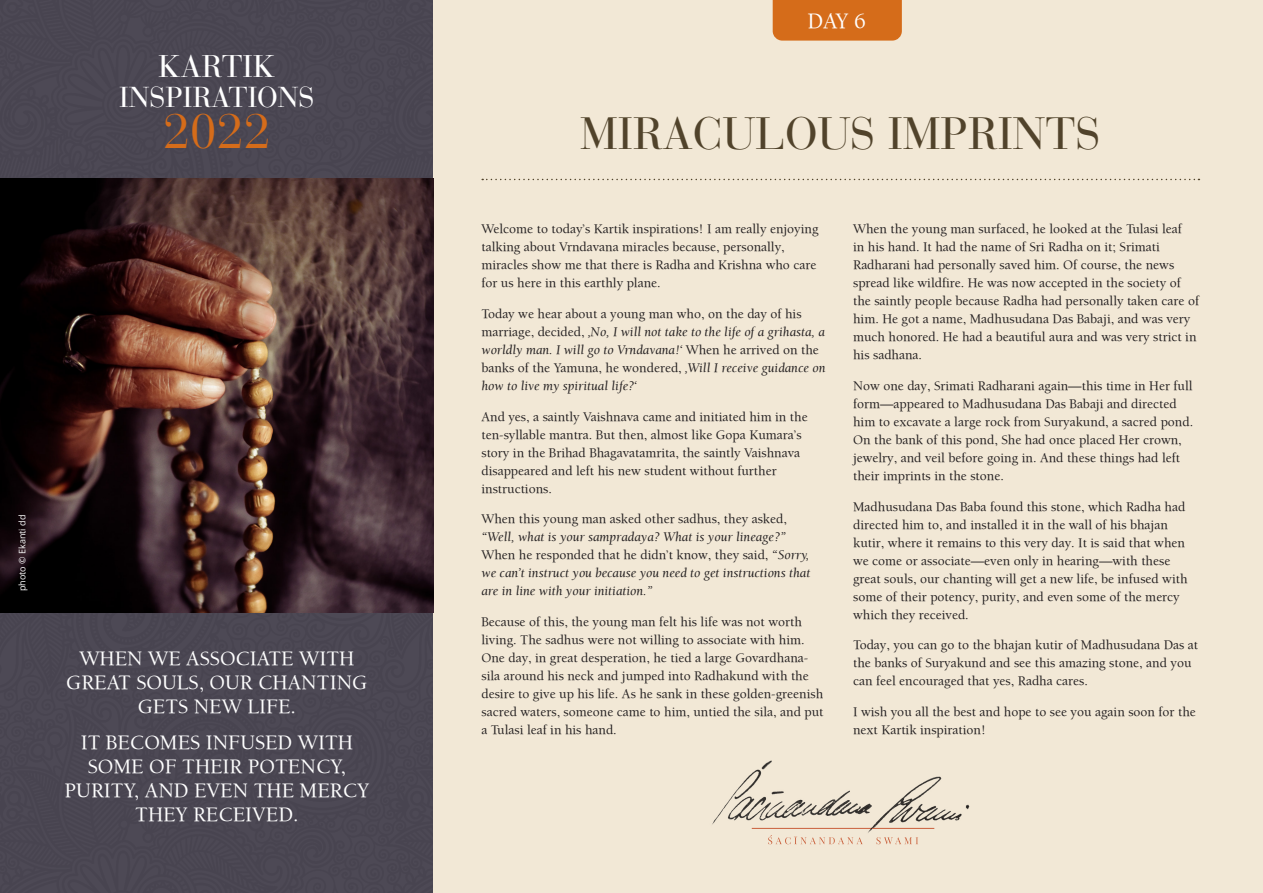
<style>
.page{position:relative;width:1263px;height:893px;background:#fff}
.page>*{position:absolute;margin:0;border:0;box-sizing:border-box;transform-origin:0 0}
.t1{font:48.45px "Bauer Bodoni";color:#d56c1a}
.t2{font:45px "Bauer Bodoni";color:#51432b}
.t3{font:31.2px "Bauer Bodoni";color:#fff}
.t4{font:28.65px "Bauer Bodoni";color:#fff}
.t5{font:22.5px "Balaram";color:#fff}
.t6{font:21px/24px "Balaram";color:#fff;text-align:center}
.t7{font:13.5px/18px "Balaram";color:#231f20}
.t8{font:italic 13.5px/18px "Balaram";color:#231f20}
.t9{font:9px "Open Sans";color:#fff}
.s1{font-style:normal}
</style>
<div class="page">
<div style="left:0;top:0;width:434px;height:893px;background:#4a4652"></div>
<div style="left:434px;top:0;width:829px;height:893px;background:#f2e8d6"></div>
<svg style="left:768px;top:835px;width:150px;height:9px"></svg>
<img style="left:712px;top:760px;width:258px;height:73px">
<svg style="left:482px;top:179px;width:717px;height:1px"></svg>
<div style="left:773px;top:0;width:129px;height:41px;background:#d56c1a"></div>
<img style="left:0;top:179px;width:434px;height:433px">
<h3 class="t3" style="left:158px;top:48px;width:119px">KARTIK</h3>
<h3 class="t4" style="left:119px;top:80px;width:197px">INSPIRATIONS</h3>
<h1 class="t1" style="left:163px;top:103px;width:109px">2022</h1>
<p class="t9" style="left:16px;top:591px;width:78px;rotate:-90deg">photo © Ekanti dd</p>
<h3 class="t6" style="left:66px;top:645px;width:303px">WHEN WE ASSOCIATE WITH<br>GREAT SOULS, OUR CHANTING<br>GETS NEW LIFE.</h3>
<h3 class="t6" style="left:65px;top:730px;width:306px">IT BECOMES INFUSED WITH<br>SOME OF THEIR POTENCY,<br>PURITY, AND EVEN THE MERCY<br>THEY RECEIVED.</h3>
<h3 class="t5" style="left:807px;top:7px;width:60px">DAY 6</h3>
<h2 class="t2" style="left:580px;top:107px;width:522px">MIRACULOUS IMPRINTS</h2>
<p class="t7" style="left:481px;top:220px;width:339px">Welcome to today’s Kartik inspirations! I am really enjoying talking about Vrndavana miracles because, personally, miracles show me that there is Radha and Krishna who care for us here in this earthly plane.</p>
<p class="t8" style="left:481px;top:304px;width:345px"><span class="s1">Today we hear about a young man who, on the day of his marriage, decided,</span> ‚No, I will not take to the life of a grihasta, a worldly man. I will go to Vrndavana!‘ <span class="s1">When he arrived on the banks of the Yamuna, he wondered,</span> ‚Will I receive guidance on how to live my spiritual life?‘</p>
<p class="t7" style="left:481px;top:407px;width:328px">And yes, a saintly Vaishnava came and initiated him in the ten-syllable mantra. But then, almost like Gopa Kumara’s story in the Brihad Bhagavatamrita, the saintly Vaishnava disappeared and left his new student without further instructions.</p>
<p class="t7" style="left:481px;top:510px;width:307px">When this young man asked other sadhus, they asked,</p>
<p class="t8" style="left:481px;top:528px;width:330px">“Well, what is your sampradaya? What is your lineage?” <span class="s1">When he responded that he didn’t know, they said,</span> “Sorry, we can’t instruct you because you need to get instructions that are in line with your initiation.”</p>
<p class="t7" style="left:481px;top:613px;width:343px">Because of this, the young man felt his life was not worth living. The sadhus were not willing to associate with him.<br>One day, in great desperation, he tied a large Govardhana&shy;sila around his neck and jumped into Radhakund with the desire to give up his life. As he sank in these golden-greenish sacred waters, someone came to him, untied the sila, and put a Tulasi leaf in his hand.</p>
<p class="t7" style="left:853px;top:219px;width:347px">When the young man surfaced, he looked at the Tulasi leaf<br>in his hand. It had the name of Sri Radha on it; Srimati Radharani had personally saved him. Of course, the news spread like wildfire. He was now accepted in the society of the saintly people because Radha had personally taken care of him. He got a name, Madhusudana Das Babaji, and was very much honored. He had a beautiful aura and was very strict in his sadhana.</p>
<p class="t7" style="left:853px;top:376px;width:342px">Now one day, Srimati Radharani again—this time in Her full form—appeared to Madhusudana Das Babaji and directed him to excavate a large rock from Suryakund, a sacred pond.<br>On the bank of this pond, She had once placed Her crown, jewelry, and veil before going in. And these things had left their imprints in the stone.</p>
<p class="t7" style="left:853px;top:497px;width:336px">Madhusudana Das Baba found this stone, which Radha had directed him to, and installed it in the wall of his bhajan kutir, where it remains to this very day. It is said that when we come or associate—even only in hearing—with these great souls, our chanting will get a new life, be infused with some of their potency, purity, and even some of the mercy which they received.</p>
<p class="t7" style="left:853px;top:636px;width:347px">Today, you can go to the bhajan kutir of Madhusudana Das at the banks of Suryakund and see this amazing stone, and you can feel encouraged that yes, Radha cares.</p>
<p class="t7" style="left:853px;top:702px;width:344px">I wish you all the best and hope to see you again soon for the next Kartik inspiration!</p>
</div>
